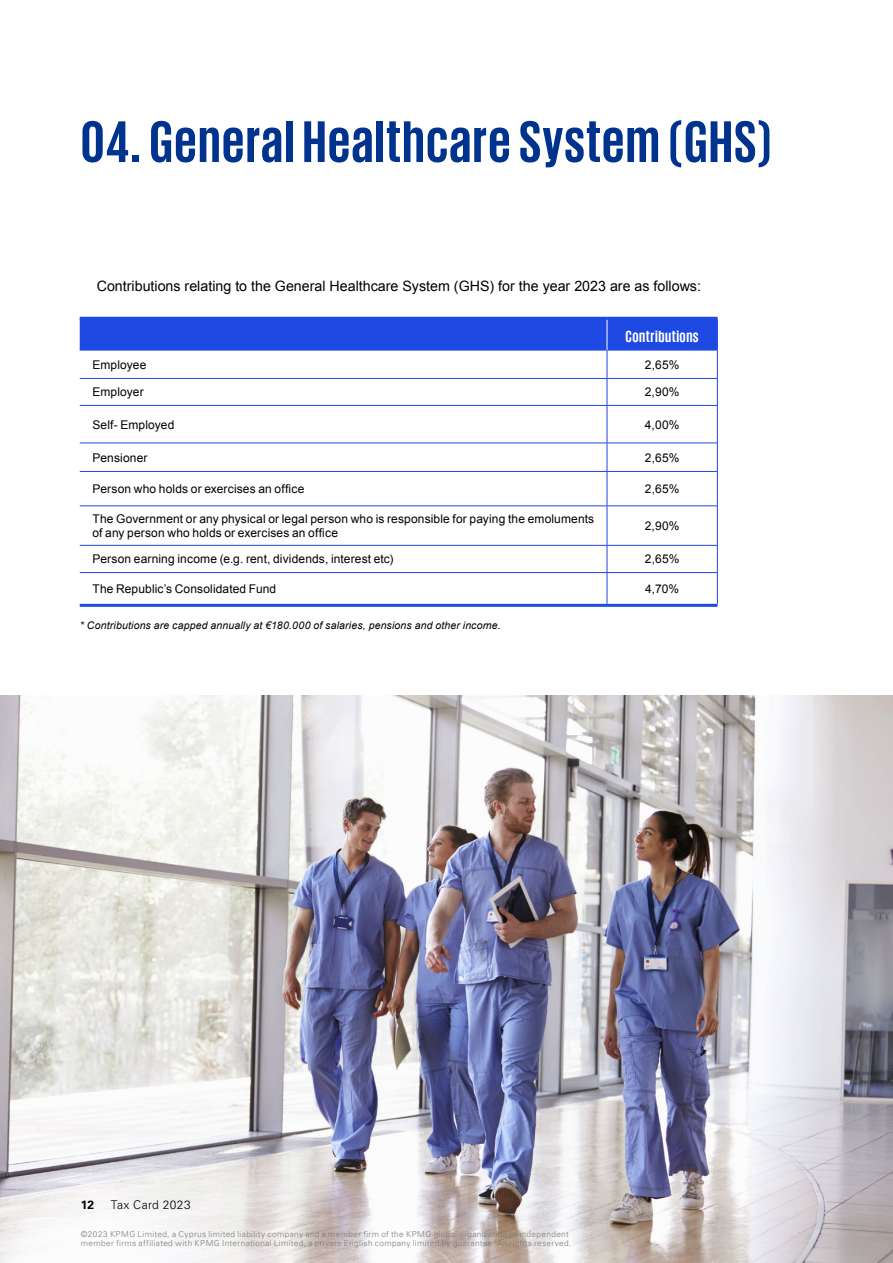
<style>
.page{position:relative;width:893px;height:1263px;background:#fff}
.page>*{position:absolute;margin:0;border:0;box-sizing:border-box;transform-origin:0 0}
.t1{font:700 60px "KPMG";letter-spacing:.025em;color:#00338d}
.t2{font:700 16.5px "KPMG";letter-spacing:.03em;color:#fff}
.t3{font:14.25px "Arial";color:#000}
.t4{font:12px/14.4px "Arial";letter-spacing:.01em;color:#000}
.t5{font:300 12px "Univers LT Std";letter-spacing:.03em;color:#000}
.t6{font:700 12px "Univers LT Std";color:#000}
.t7{font:italic 10.5px "Arial";letter-spacing:.015em;color:#000}
.t8{font:300 8.25px/9px "Univers LT Std";letter-spacing:.045em;color:#7c7c7c}
</style>
<div class="page">
<svg style="left:607px;top:444px;width:1px;height:27px"></svg>
<hr style="left:607px;top:472px;width:1px;height:34px;background:#1e49e2">
<hr style="left:607px;top:506px;width:1px;height:39px;background:#1e49e2">
<svg style="left:607px;top:546px;width:1px;height:26px"></svg>
<hr style="left:607px;top:573px;width:1px;height:31px;background:#1e49e2">
<svg style="left:80px;top:320px;width:638px;height:85px"></svg>
<svg style="left:717px;top:444px;width:1px;height:27px"></svg>
<hr style="left:717px;top:472px;width:1px;height:34px;background:#1e49e2">
<hr style="left:717px;top:506px;width:1px;height:39px;background:#1e49e2">
<svg style="left:717px;top:546px;width:1px;height:26px"></svg>
<hr style="left:717px;top:573px;width:1px;height:31px;background:#1e49e2">
<hr style="left:80px;top:405px;width:527px;height:1px;background:#1e49e2">
<hr style="left:607px;top:405px;width:111px;height:1px;background:#1e49e2">
<hr style="left:607px;top:406px;width:1px;height:37px;background:#1e49e2">
<hr style="left:717px;top:406px;width:1px;height:37px;background:#1e49e2">
<hr style="left:80px;top:443px;width:527px;height:1px;background:#1e49e2">
<hr style="left:607px;top:443px;width:111px;height:1px;background:#1e49e2">
<hr style="left:80px;top:471px;width:527px;height:1px;background:#1e49e2">
<hr style="left:607px;top:471px;width:111px;height:1px;background:#1e49e2">
<hr style="left:80px;top:506px;width:527px;height:1px;background:#1e49e2">
<hr style="left:607px;top:506px;width:111px;height:1px;background:#1e49e2">
<hr style="left:80px;top:545px;width:527px;height:1px;background:#1e49e2">
<hr style="left:607px;top:545px;width:111px;height:1px;background:#1e49e2">
<hr style="left:80px;top:572px;width:527px;height:1px;background:#1e49e2">
<hr style="left:607px;top:572px;width:111px;height:1px;background:#1e49e2">
<hr style="left:80px;top:317px;width:527px;height:3px;background:#1e49e2">
<hr style="left:607px;top:317px;width:111px;height:3px;background:#1e49e2">
<hr style="left:717px;top:320px;width:1px;height:30px;background:#1e49e2">
<hr style="left:80px;top:350px;width:527px;height:1px;background:#1e49e2">
<hr style="left:607px;top:350px;width:111px;height:1px;background:#1e49e2">
<hr style="left:607px;top:320px;width:1px;height:30px;background:#fff">
<hr style="left:80px;top:604px;width:527px;height:3px;background:#1e49e2">
<hr style="left:607px;top:604px;width:111px;height:3px;background:#1e49e2">
<img style="left:0;top:696px;width:893px;height:567px">
<h1 class="t1" style="left:81px;top:112px;width:692px">04. General Healthcare System (GHS)</h1>
<p class="t3" style="left:97px;top:277px;width:606px">Contributions relating to the General Healthcare System (GHS) for the year 2023 are as follows:</p>
<h2 class="t2" style="left:626px;top:328px;width:75px">Contributions</h2>
<p class="t4" style="left:92px;top:357px;width:55px">Employee</p>
<p class="t4" style="left:645px;top:357px;width:36px">2,65%</p>
<p class="t4" style="left:92px;top:385px;width:53px">Employer</p>
<p class="t4" style="left:645px;top:385px;width:36px">2,90%</p>
<p class="t4" style="left:92px;top:417px;width:83px">Self- Employed</p>
<p class="t4" style="left:645px;top:417px;width:36px">4,00%</p>
<p class="t4" style="left:92px;top:450px;width:56px">Pensioner</p>
<p class="t4" style="left:645px;top:450px;width:36px">2,65%</p>
<p class="t4" style="left:92px;top:482px;width:213px">Person who holds or exercises an office</p>
<p class="t4" style="left:645px;top:482px;width:36px">2,65%</p>
<p class="t4" style="left:92px;top:511px;width:503px">The Government or any physical or legal person who is responsible for paying the emoluments of any person who holds or exercises an office</p>
<p class="t4" style="left:645px;top:519px;width:36px">2,90%</p>
<p class="t4" style="left:92px;top:552px;width:302px">Person earning income (e.g. rent, dividends, interest etc)</p>
<p class="t4" style="left:645px;top:552px;width:36px">2,65%</p>
<p class="t4" style="left:92px;top:581px;width:185px">The Republic’s Consolidated Fund</p>
<p class="t4" style="left:645px;top:581px;width:35px">4,70%</p>
<p class="t7" style="left:80px;top:618px;width:422px">* Contributions are capped annually at €180.000 of salaries, pensions and other income.</p>
<p class="t6" style="left:81px;top:1198px;width:15px">12</p>
<p class="t5" style="left:111px;top:1197px;width:81px">Tax Card 2023</p>
<p class="t8" style="left:81px;top:1229px;width:492px">©2023 KPMG Limited, a Cyprus limited liability company and a member firm of the KPMG global organization of independent member firms affiliated with KPMG International Limited, a private English company limited by guarantee. All rights reserved.</p>
</div>
